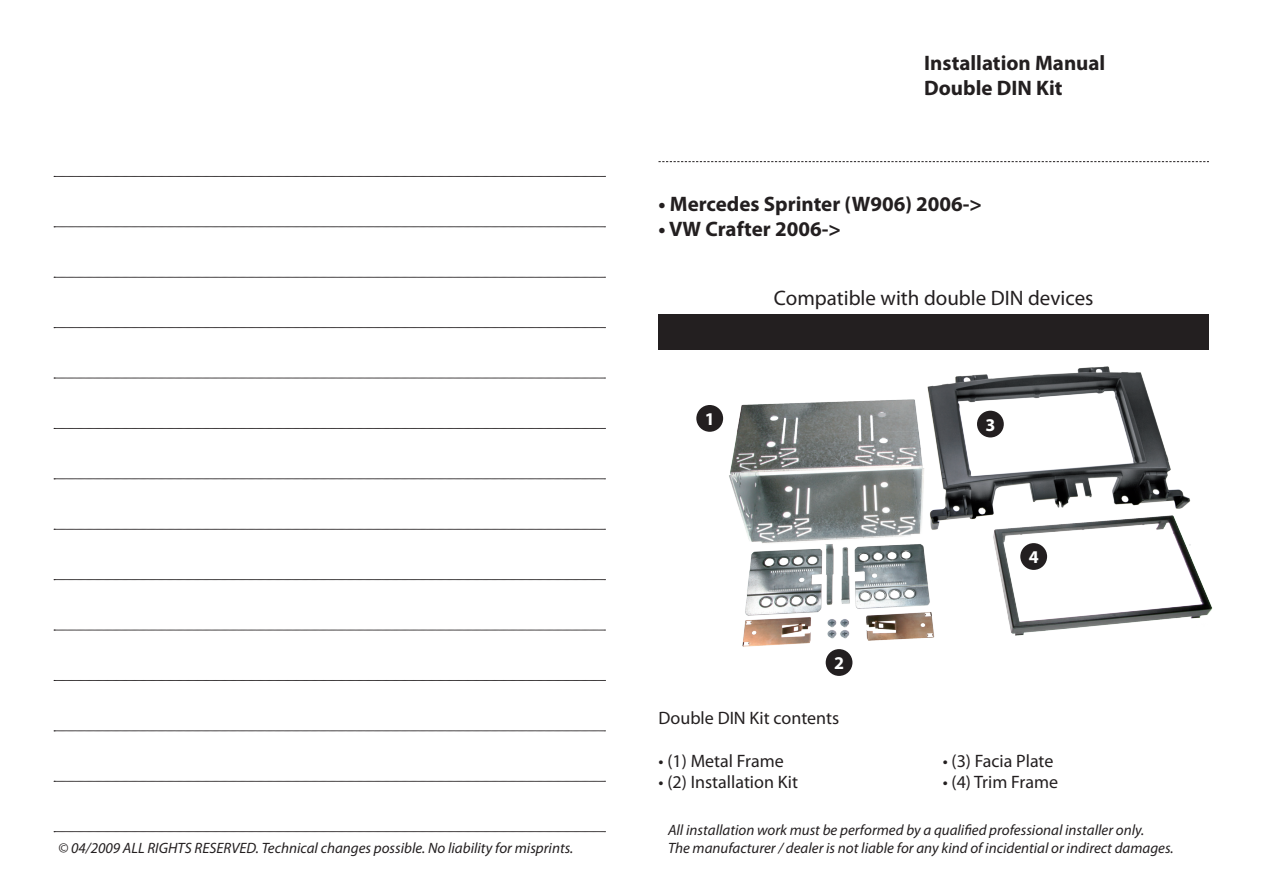
<style>
.page{position:relative;width:1263px;height:893px;background:#fff}
.page>*{position:absolute;margin:0;border:0;box-sizing:border-box;transform-origin:0 0}
.t1{font:700 21px "Myriad Pro";color:#231f20}
.t2{font:21px "Myriad Pro";color:#231f20}
.t3{font:18px "Myriad Pro";color:#231f20}
.t4{font:700 18px "Myriad Pro";color:#fff}
.t5{font:italic 15px "Myriad Pro";color:#231f20}
</style>
<div class="page">
<svg style="left:54px;top:176px;width:551px;height:1px"></svg>
<svg style="left:54px;top:227px;width:551px;height:1px"></svg>
<svg style="left:54px;top:277px;width:551px;height:1px"></svg>
<svg style="left:54px;top:327px;width:551px;height:1px"></svg>
<svg style="left:54px;top:378px;width:551px;height:1px"></svg>
<svg style="left:54px;top:428px;width:551px;height:1px"></svg>
<svg style="left:54px;top:479px;width:551px;height:1px"></svg>
<svg style="left:54px;top:529px;width:551px;height:1px"></svg>
<svg style="left:54px;top:579px;width:551px;height:1px"></svg>
<svg style="left:54px;top:630px;width:551px;height:1px"></svg>
<svg style="left:54px;top:680px;width:551px;height:1px"></svg>
<svg style="left:54px;top:731px;width:551px;height:1px"></svg>
<svg style="left:54px;top:781px;width:551px;height:1px"></svg>
<svg style="left:54px;top:831px;width:551px;height:1px"></svg>
<img style="left:696px;top:366px;width:517px;height:310px">
<div style="left:1020px;top:543px;width:27px;height:27px;background:#231f20;border-radius:50%"></div>
<div style="left:658px;top:314px;width:551px;height:36px;background:#231f20"></div>
<svg style="left:658px;top:161px;width:551px;height:1px"></svg>
<p class="t5" style="left:58px;top:839px;width:517px">© 04/2009 ALL RIGHTS RESERVED. Technical changes possible. No liability for misprints.</p>
<p class="t1" style="left:924px;top:49px;width:183px">Installation Manual</p>
<p class="t1" style="left:924px;top:74px;width:140px">Double DIN Kit</p>
<p class="t1" style="left:658px;top:190px;width:325px">• Mercedes Sprinter (W906) 2006-&gt;</p>
<p class="t1" style="left:658px;top:215px;width:184px">• VW Crafter 2006-&gt;</p>
<p class="t2" style="left:774px;top:285px;width:321px">Compatible with double DIN devices</p>
<p class="t4" style="left:705px;top:407px;width:11px">1</p>
<p class="t4" style="left:985px;top:413px;width:11px">3</p>
<p class="t4" style="left:834px;top:651px;width:11px">2</p>
<p class="t4" style="left:1029px;top:545px;width:11px">4</p>
<p class="t3" style="left:658px;top:706px;width:182px">Double DIN Kit contents</p>
<p class="t3" style="left:658px;top:750px;width:127px">• (1) Metal Frame</p>
<p class="t3" style="left:658px;top:771px;width:141px">• (2) Installation Kit</p>
<p class="t3" style="left:943px;top:750px;width:112px">• (3) Facia Plate</p>
<p class="t3" style="left:943px;top:771px;width:117px">• (4) Trim Frame</p>
<p class="t5" style="left:668px;top:821px;width:478px">All installation work must be performed by a qualified professional installer only.</p>
<p class="t5" style="left:668px;top:839px;width:507px">The manufacturer / dealer is not liable for any kind of incidential or indirect damages.</p>
</div>
